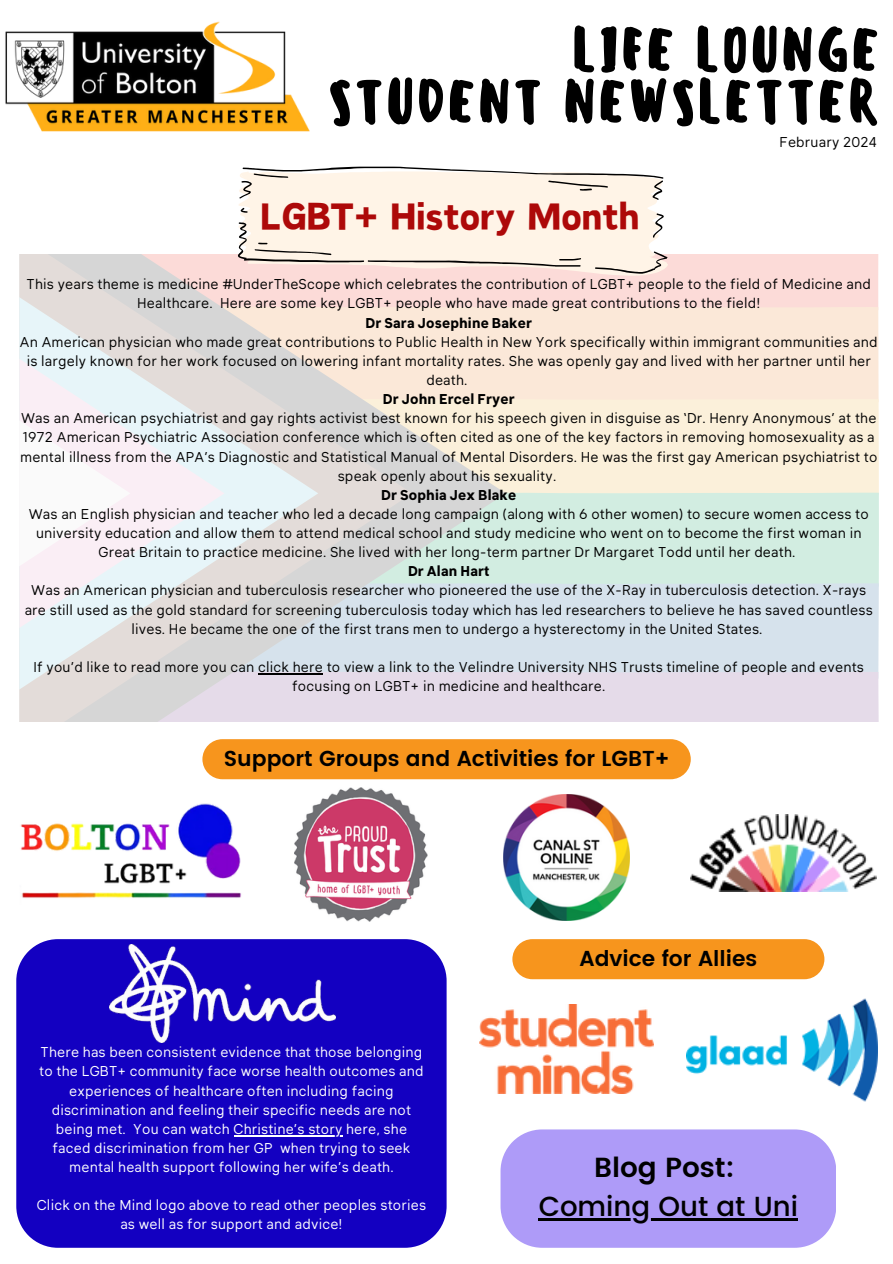
<style>
.page{position:relative;width:893px;height:1264px;background:#fff}
.page>*{position:absolute;margin:0;border:0;box-sizing:border-box;transform-origin:0 0}
.t1{font:500 58.05px/51.8px "Sensei";letter-spacing:.02em;color:#000;text-align:right}
.t2{font:44.1px "Canva Sweet Heart";letter-spacing:.015em;color:#ad0909}
.t3{font:500 27.6px "Poppins";color:#000}
.t4{font:600 27.6px "Poppins";color:#000}
.t5{font:600 21.6px "Poppins";color:#000}
.t6{font:14.1px/19.2px "Klima";letter-spacing:.015em;color:#000;text-align:center}
.t7{font:14.1px/19.2px "Klima";letter-spacing:.015em;color:#fff;text-align:center}
.t8{font:700 14.1px "Klima";letter-spacing:.015em;color:#000}
</style>
<div class="page">
<img style="left:5px;top:21px;width:305px;height:111px">
<div style="left:506px;top:255px;width:372px;height:51px;background:#fcdbd8"></div>
<div style="left:506px;top:306px;width:372px;height:92px;background:#fbe8d8"></div>
<div style="left:506px;top:398px;width:372px;height:93px;background:#fbf0da"></div>
<div style="left:506px;top:491px;width:372px;height:91px;background:#d2ede1"></div>
<div style="left:506px;top:582px;width:372px;height:88px;background:#d6e2ec"></div>
<div style="left:506px;top:670px;width:372px;height:52px;background:#e5dbe9"></div>
<svg style="left:412px;top:276px;width:94px;height:446px;background:#e6e3df"></svg>
<svg style="left:19px;top:255px;width:393px;height:467px;background:#e3dcdc"></svg>
<svg style="left:19px;top:297px;width:299px;height:392px;background:#e0dfde"></svg>
<svg style="left:19px;top:359px;width:205px;height:269px;background:#ebedf1"></svg>
<div style="left:19px;top:420px;width:111px;height:146px;background:#faf6f9"></div>
<hr style="left:258px;top:673px;width:65px;height:1px;background:#000">
<svg style="left:238px;top:167px;width:430px;height:109px;background:#f4e8dd"></svg>
<div style="left:16px;top:939px;width:430px;height:308px;background:#1300c1"></div>
<img style="left:109px;top:944px;width:226px;height:98px">
<hr style="left:233px;top:1134px;width:109px;height:2px;background:#fff">
<img style="left:20px;top:803px;width:222px;height:95px">
<img style="left:295px;top:787px;width:132px;height:134px">
<img style="left:503px;top:794px;width:126px;height:126px">
<img style="left:690px;top:814px;width:186px;height:77px">
<img style="left:480px;top:1004px;width:173px;height:89px">
<img style="left:686px;top:998px;width:191px;height:104px">
<div style="left:202px;top:739px;width:488px;height:40px;background:#f7951d;border-radius:20px"></div>
<div style="left:512px;top:939px;width:312px;height:40px;background:#f7951d;border-radius:20px"></div>
<div style="left:500px;top:1129px;width:336px;height:118px;background:#ae9bf8"></div>
<hr style="left:538px;top:1217px;width:260px;height:3px;background:#000">
<p class="t1" style="left:327px;top:24px;width:554px">LIFE LOUNGE<br>STUDENT NEWSLETTER</p>
<p class="t6" style="left:779px;top:134px;width:99px">February 2024</p>
<p class="t2" style="left:260px;top:195px;width:380px">LGBT+ History Month</p>
<h1 class="t6" style="left:27px;top:276px;width:845px">This years theme is medicine #UnderTheScope which celebrates the contribution of LGBT+ people to the field of Medicine and<br>Healthcare. Here are some key LGBT+ people who have made great contributions to the field!</h1>
<p class="t8" style="left:365px;top:317px;width:168px">Dr Sara Josephine Baker</p>
<p class="t6" style="left:20px;top:333px;width:859px">An American physician who made great contributions to Public Health in New York specifically within immigrant communities and is largely known for her work focused on lowering infant mortality rates. She was openly gay and lived with her partner until her death.</p>
<h2 class="t8" style="left:383px;top:393px;width:133px">Dr John Ercel Fryer</h2>
<p class="t6" style="left:20px;top:410px;width:858px">Was an American psychiatrist and gay rights activist best known for his speech given in disguise as ‘Dr. Henry Anonymous’ at the 1972 American Psychiatric Association conference which is often cited as one of the key factors in removing homosexuality as a mental illness from the APA’s Diagnostic and Statistical Manual of Mental Disorders. He was the first gay American psychiatrist to speak openly about his sexuality.</p>
<p class="t8" style="left:381px;top:489px;width:137px">Dr Sophia Jex Blake</p>
<p class="t6" style="left:29px;top:505px;width:841px">Was an English physician and teacher who led a decade long campaign (along with 6 other women) to secure women access to university education and allow them to attend medical school and study medicine who went on to become the first woman in<br>Great Britain to practice medicine. She lived with her long-term partner Dr Margaret Todd until her death.</p>
<p class="t8" style="left:408px;top:565px;width:83px">Dr Alan Hart</p>
<p class="t6" style="left:25px;top:582px;width:849px">Was an American physician and tuberculosis researcher who pioneered the use of the X-Ray in tuberculosis detection. X-rays are still used as the gold standard for screening tuberculosis today which has led researchers to believe he has saved countless lives. He became the one of the first trans men to undergo a hysterectomy in the United States.</p>
<p class="t6" style="left:34px;top:658px;width:831px">If you’d like to read more you can click here to view a link to the Velindre University NHS Trusts timeline of people and events focusing on LGBT+ in medicine and healthcare.</p>
<p class="t5" style="left:224px;top:745px;width:447px">Support Groups and Activities for LGBT+</p>
<p class="t7" style="left:39px;top:1043px;width:386px">There has been consistent evidence that those belonging to the LGBT+ community face worse health outcomes and experiences of healthcare often including facing discrimination and feeling their specific needs are not being met. You can watch Christine’s story here, she</p>
<h4 class="t7" style="left:52px;top:1139px;width:359px">faced discrimination from her GP when trying to seek mental health support following her wife’s death.</h4>
<h4 class="t7" style="left:37px;top:1196px;width:391px">Click on the Mind logo above to read other peoples stories as well as for support and advice!</h4>
<h4 class="t5" style="left:579px;top:945px;width:179px">Advice for Allies</h4>
<p class="t4" style="left:594px;top:1151px;width:142px">Blog Post:</p>
<p class="t3" style="left:538px;top:1189px;width:261px">Coming Out at Uni</p>
</div>
